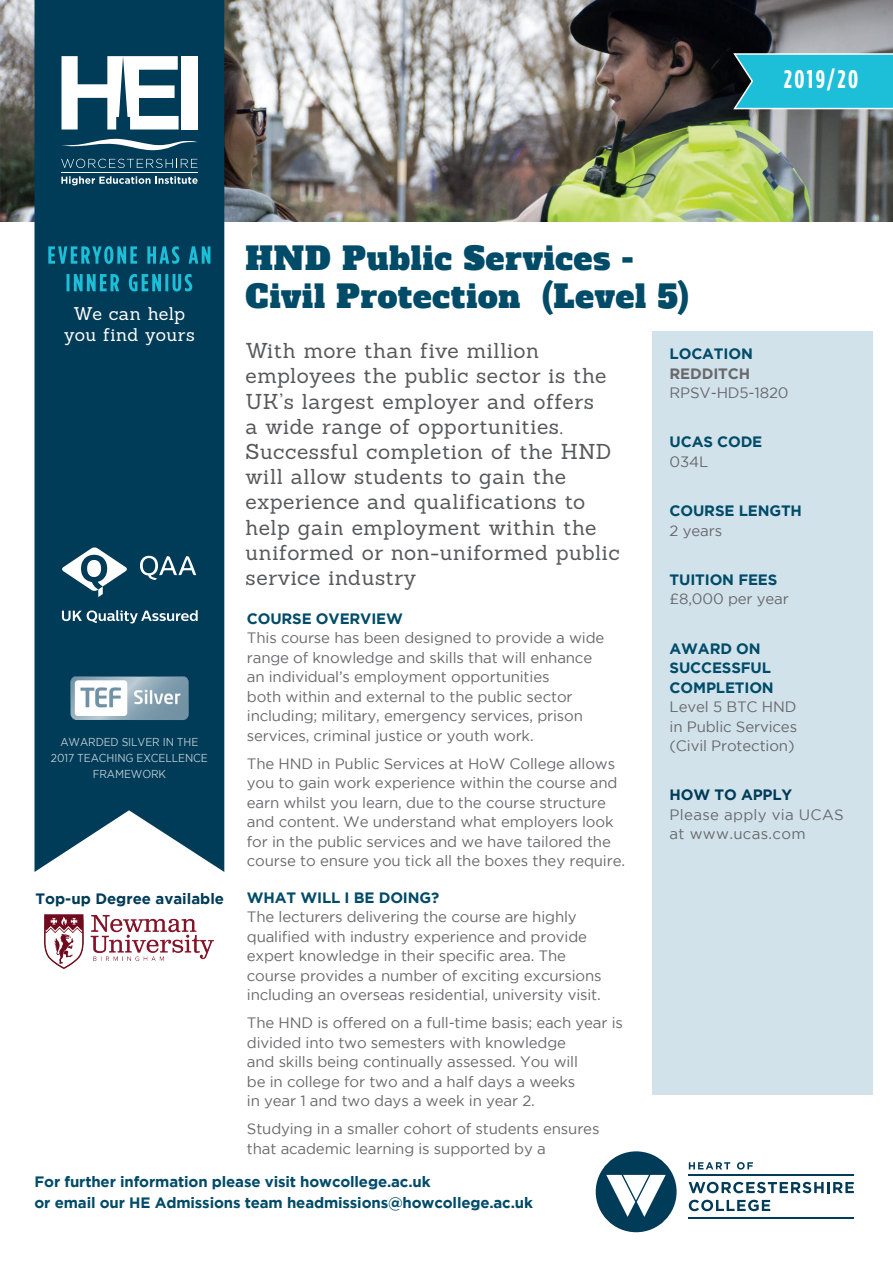
<style>
.page{position:relative;width:893px;height:1263px;background:#fff}
.page>*{position:absolute;margin:0;border:0;box-sizing:border-box;transform-origin:0 0}
.t1{font:31.5px/37.8px "Alfa Slab One";letter-spacing:.03em;color:#004b68}
.t2{font:700 25.5px "Gotham Condensed";letter-spacing:.1em;color:#fff}
.t3{font:21px/25.2px "Sanchez";letter-spacing:.025em;color:#57585a}
.t4{font:18px/21.5px "Sanchez";letter-spacing:.015em;color:#fff;text-align:center}
.t5{font:15px/19.5px "Gotham";letter-spacing:-.01em;color:#69696c}
.t6{font:700 15px/19.5px "Gotham";letter-spacing:-.01em;color:#004b68}
.t7{font:15px/19.5px "Gotham";letter-spacing:.02em;color:#69696c}
.t8{font:700 15px "Gotham";color:#003b57}
.t9{font:700 15px "Gotham";letter-spacing:-.01em;color:#69696c}
.t10{font:11.55px/16px "Gotham";letter-spacing:-.01em;color:#beccd5;text-align:center;scale:.91 1}
</style>
<div class="page">
<img style="left:0;top:0;width:893px;height:221px">
<div style="left:653px;top:331px;width:220px;height:763px;background:#d1e2eb"></div>
<img style="left:44px;top:914px;width:170px;height:55px">
<svg style="left:596px;top:1151px;width:81px;height:81px"></svg>
<svg style="left:689px;top:1162px;width:41px;height:7px"></svg>
<svg style="left:737px;top:1162px;width:16px;height:7px"></svg>
<svg style="left:689px;top:1182px;width:165px;height:11px"></svg>
<svg style="left:689px;top:1200px;width:81px;height:11px"></svg>
<hr style="left:688px;top:1174px;width:166px;height:1px;background:#003b57">
<hr style="left:688px;top:1218px;width:166px;height:1px;background:#003b57">
<div style="left:35px;top:0;width:189px;height:872px;background:#003b57"></div>
<svg style="left:732px;top:52px;width:161px;height:58px"></svg>
<img style="left:68px;top:674px;width:123px;height:48px">
<svg style="left:48px;top:246px;width:162px;height:18px"></svg>
<svg style="left:67px;top:274px;width:125px;height:18px"></svg>
<div style="left:181px;top:56px;width:17px;height:74px;background:#fff"></div>
<svg style="left:61px;top:139px;width:136px;height:11px"></svg>
<hr style="left:61px;top:172px;width:136px;height:1px;background:#fff">
<svg style="left:61px;top:159px;width:136px;height:9px"></svg>
<svg style="left:61px;top:176px;width:137px;height:9px"></svg>
<svg style="left:62px;top:56px;width:117px;height:74px"></svg>
<svg style="left:62px;top:610px;width:136px;height:13px"></svg>
<svg style="left:62px;top:547px;width:65px;height:50px"></svg>
<svg style="left:140px;top:556px;width:56px;height:24px"></svg>
<h2 class="t2" style="left:784px;top:64px;width:76px">2019/20</h2>
<p class="t4" style="left:64px;top:303px;width:132px">We can help you find yours</p>
<p class="t10" style="left:51px;top:733px;width:174px">AWARDED SILVER IN THE<br>2017 TEACHING EXCELLENCE<br>FRAMEWORK</p>
<p class="t8" style="left:35px;top:890px;width:190px">Top-up Degree available</p>
<h1 class="t1" style="left:246px;top:240px;width:445px">HND Public Services -<br>Civil Protection (Level 5)</h1>
<p class="t3" style="left:246px;top:338px;width:376px">With more than five million employees the public sector is the<br>UK’s largest employer and offers<br>a wide range of opportunities.<br>Successful completion of the HND will allow students to gain the experience and qualifications to help gain employment within the uniformed or non-uniformed public service industry</p>
<p class="t6" style="left:247px;top:608px;width:158px">COURSE OVERVIEW</p>
<p class="t5" style="left:247px;top:628px;width:359px">This course has been designed to provide a wide range of knowledge and skills that will enhance an individual’s employment opportunities<br>both within and external to the public sector including; military, emergency services, prison services, criminal justice or youth work.</p>
<p class="t5" style="left:247px;top:753px;width:380px">The HND in Public Services at HoW College allows you to gain work experience within the course and earn whilst you learn, due to the course structure and content. We understand what employers look for in the public services and we have tailored the course to ensure you tick all the boxes they require.</p>
<p class="t6" style="left:247px;top:887px;width:194px">WHAT WILL I BE DOING?</p>
<p class="t5" style="left:247px;top:907px;width:356px">The lecturers delivering the course are highly qualified with industry experience and provide expert knowledge in their specific area. The course provides a number of exciting excursions including an overseas residential, university visit.</p>
<p class="t5" style="left:247px;top:1013px;width:378px">The HND is offered on a full-time basis; each year is divided into two semesters with knowledge<br>and skills being continually assessed. You will<br>be in college for two and a half days a weeks<br>in year 1 and two days a week in year 2.</p>
<p class="t5" style="left:247px;top:1119px;width:354px">Studying in a smaller cohort of students ensures that academic learning is supported by a</p>
<p class="t6" style="left:670px;top:344px;width:85px">LOCATION</p>
<p class="t9" style="left:670px;top:365px;width:82px">REDDITCH</p>
<p class="t5" style="left:670px;top:383px;width:120px">RPSV-HD5-1820</p>
<p class="t6" style="left:670px;top:432px;width:94px">UCAS CODE</p>
<p class="t5" style="left:670px;top:451px;width:40px">034L</p>
<p class="t6" style="left:670px;top:501px;width:134px">COURSE LENGTH</p>
<p class="t5" style="left:670px;top:520px;width:54px">2 years</p>
<p class="t6" style="left:670px;top:569px;width:109px">TUITION FEES</p>
<p class="t5" style="left:670px;top:589px;width:121px">£8,000 per year</p>
<p class="t6" style="left:670px;top:638px;width:106px">AWARD ON<br>SUCCESSFUL<br>COMPLETION</p>
<p class="t5" style="left:670px;top:697px;width:129px;text-align:justify">Level 5 BTC HND in Public Services (Civil Protection)</p>
<p class="t8" style="left:670px;top:786px;width:124px">HOW TO APPLY</p>
<p class="t7" style="left:670px;top:804px;width:176px">Please apply via UCAS at www.ucas.com</p>
<p class="t6" style="left:35px;top:1170px;width:500px;line-height:21px">For further information please visit howcollege.ac.uk<br>or email our HE Admissions team headmissions@howcollege.ac.uk</p>
</div>
